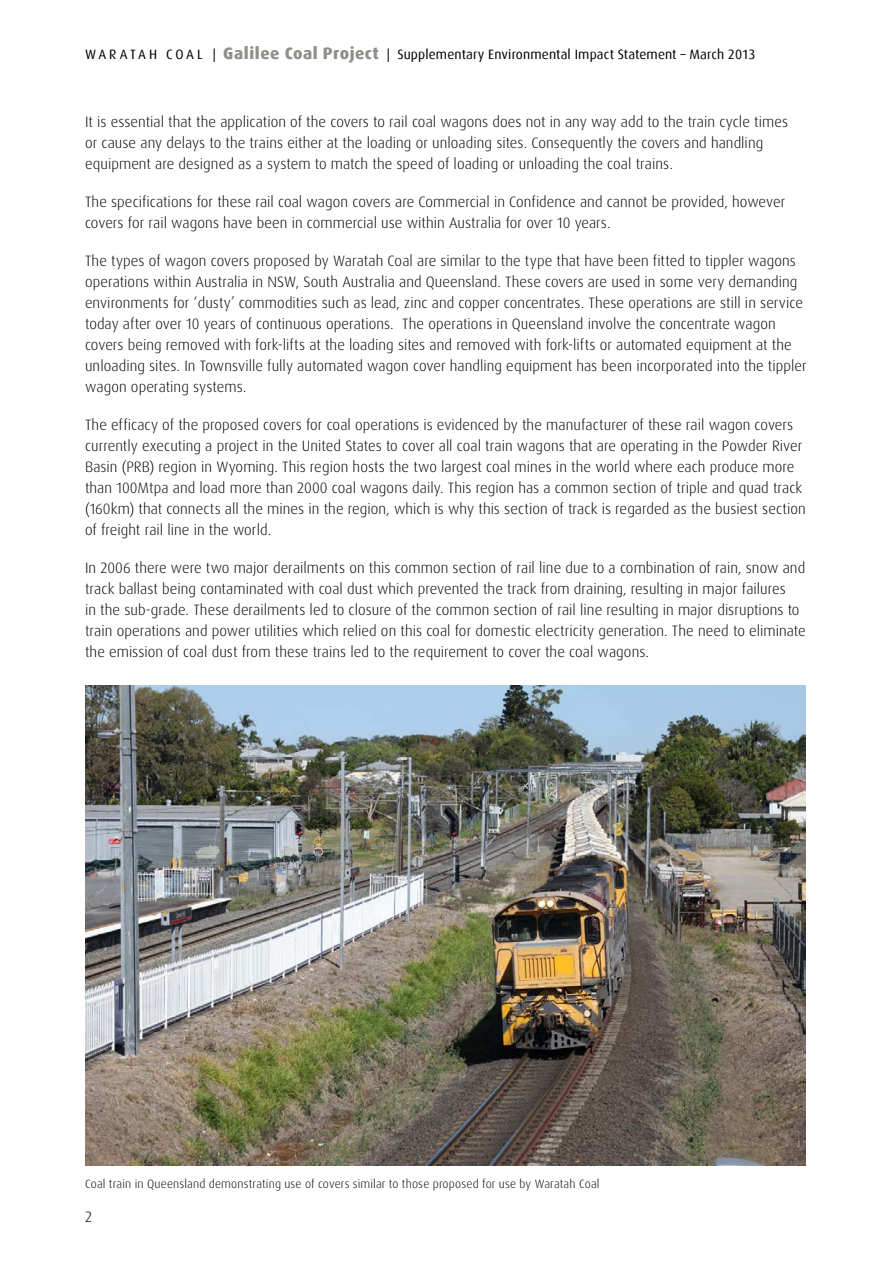
<style>
.page{position:relative;width:893px;height:1263px;background:#fff}
.page>*{position:absolute;margin:0;border:0;box-sizing:border-box;transform-origin:0 0}
.t1{font:300 15px/21px "Dax Pro";letter-spacing:.005em;color:#000}
.t2{font:13.5px "Dax";letter-spacing:.01em;color:#000}
.t3{font:300 12px "Dax Pro";letter-spacing:.015em;color:#000}
.s1{font-weight:800;font-size:16.5px;color:#8f9089}
</style>
<div class="page">
<img style="left:85px;top:685px;width:721px;height:481px">
<p class="t2" style="left:85px;top:47px;width:672px">W A R A T A H C O A L | <span class="s1">Galilee Coal Project</span> | Supplementary Environmental Impact Statement – March 2013</p>
<p class="t1" style="left:85px;top:111px;width:704px">It is essential that the application of the covers to rail coal wagons does not in any way add to the train cycle times or cause any delays to the trains either at the loading or unloading sites. Consequently the covers and handling equipment are designed as a system to match the speed of loading or unloading the coal trains.</p>
<p class="t1" style="left:85px;top:191px;width:702px">The specifications for these rail coal wagon covers are Commercial in Confidence and cannot be provided, however covers for rail wagons have been in commercial use within Australia for over 10 years.</p>
<p class="t1" style="left:85px;top:250px;width:723px">The types of wagon covers proposed by Waratah Coal are similar to the type that have been fitted to tippler wagons operations within Australia in NSW, South Australia and Queensland. These covers are used in some very demanding environments for ‘dusty’ commodities such as lead, zinc and copper concentrates. These operations are still in service today after over 10 years of continuous operations. The operations in Queensland involve the concentrate wagon covers being removed with fork-lifts at the loading sites and removed with fork-lifts or automated equipment at the unloading sites. In Townsville fully automated wagon cover handling equipment has been incorporated into the tippler wagon operating systems.</p>
<p class="t1" style="left:85px;top:414px;width:722px">The efficacy of the proposed covers for coal operations is evidenced by the manufacturer of these rail wagon covers currently executing a project in the United States to cover all coal train wagons that are operating in the Powder River Basin (PRB) region in Wyoming. This region hosts the two largest coal mines in the world where each produce more than 100Mtpa and load more than 2000 coal wagons daily. This region has a common section of triple and quad track (160km) that connects all the mines in the region, which is why this section of track is regarded as the busiest section of freight rail line in the world.</p>
<p class="t1" style="left:85px;top:557px;width:722px">In 2006 there were two major derailments on this common section of rail line due to a combination of rain, snow and track ballast being contaminated with coal dust which prevented the track from draining, resulting in major failures<br>in the sub-grade. These derailments led to closure of the common section of rail line resulting in major disruptions to train operations and power utilities which relied on this coal for domestic electricity generation. The need to eliminate the emission of coal dust from these trains led to the requirement to cover the coal wagons.</p>
<p class="t3" style="left:85px;top:1176px;width:516px">Coal train in Queensland demonstrating use of covers similar to those proposed for use by Waratah Coal</p>
<p class="t1" style="left:85px;top:1206px;width:9px">2</p>
</div>
